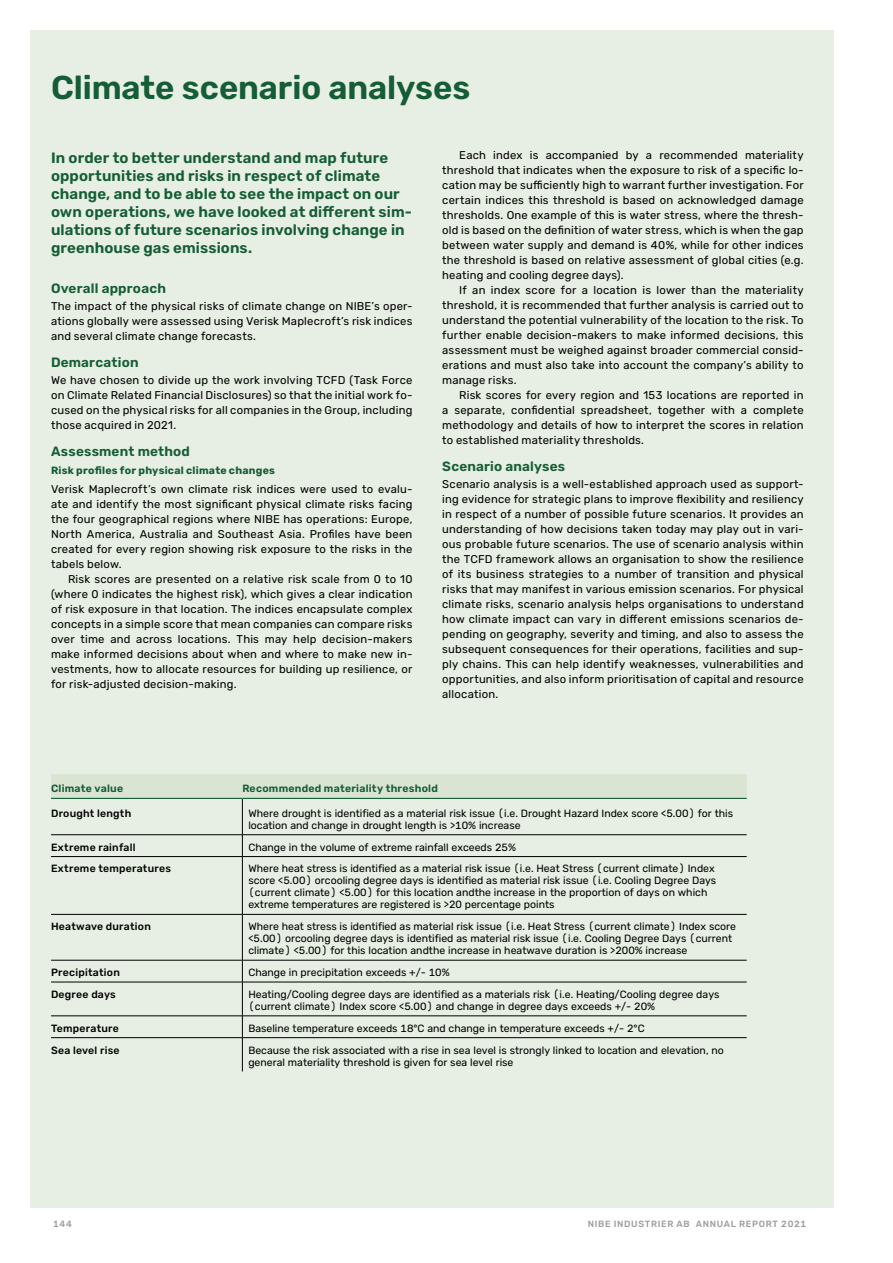
<style>
.page{position:relative;width:893px;height:1263px;background:#fff}
.page>*{position:absolute;margin:0;border:0;box-sizing:border-box;transform-origin:0 0}
.t1{font:600 33px "Rubik";letter-spacing:-.005em;color:#145d36}
.t2{font:600 15px/18px "Rubik";letter-spacing:.005em;color:#145d36}
.t3{font:600 13.5px "Rubik";letter-spacing:.015em;color:#145d36}
.t4{font:11.25px/15px "Rubik";letter-spacing:.02em;color:#000;text-align:justify}
.t5{font:10.5px/12px "Rubik";color:#000}
.t6{font:500 10.5px "Rubik";letter-spacing:.02em;color:#000}
.t7{font:600 10.5px "Rubik";letter-spacing:.02em;color:#145d36}
.t8{font:700 10.5px "Rubik";letter-spacing:.02em;color:#145d36}
.t9{font:500 9px "Rubik";letter-spacing:.075em;color:#9c9c9d}
</style>
<div class="page">
<div style="left:30px;top:30px;width:803px;height:1178px;background:#e7eee3"></div>
<div style="left:51px;top:774px;width:696px;height:24px;background:#d9e4d3"></div>
<hr style="left:242px;top:799px;width:1px;height:35px;background:#000">
<hr style="left:51px;top:834px;width:191px;height:1px;background:#000">
<hr style="left:242px;top:834px;width:505px;height:1px;background:#000">
<svg style="left:242px;top:835px;width:1px;height:21px"></svg>
<hr style="left:51px;top:856px;width:191px;height:1px;background:#000">
<hr style="left:242px;top:856px;width:505px;height:1px;background:#000">
<hr style="left:242px;top:857px;width:1px;height:57px;background:#000">
<hr style="left:51px;top:914px;width:191px;height:1px;background:#000">
<hr style="left:242px;top:914px;width:505px;height:1px;background:#000">
<hr style="left:242px;top:914px;width:1px;height:46px;background:#000">
<hr style="left:51px;top:960px;width:191px;height:1px;background:#000">
<hr style="left:242px;top:960px;width:505px;height:1px;background:#000">
<svg style="left:242px;top:960px;width:1px;height:22px"></svg>
<hr style="left:51px;top:982px;width:191px;height:1px;background:#000">
<hr style="left:242px;top:982px;width:505px;height:1px;background:#000">
<hr style="left:242px;top:982px;width:1px;height:34px;background:#000">
<hr style="left:51px;top:1015px;width:191px;height:1px;background:#000">
<hr style="left:242px;top:1015px;width:505px;height:1px;background:#000">
<svg style="left:242px;top:1016px;width:1px;height:21px"></svg>
<hr style="left:51px;top:1037px;width:191px;height:1px;background:#000">
<hr style="left:242px;top:1037px;width:505px;height:1px;background:#000">
<hr style="left:242px;top:1038px;width:1px;height:33px;background:#000">
<hr style="left:51px;top:798px;width:191px;height:1px;background:#145d36">
<hr style="left:242px;top:798px;width:505px;height:1px;background:#145d36">
<h1 class="t1" style="left:51px;top:69px;width:421px">Climate scenario analyses</h1>
<p class="t2" style="left:51px;top:149px;width:363px">In order to better understand and map future opportunities and risks in respect of climate change, and to be able to see the impact on our own operations, we have looked at different sim&shy;ulations of future scenarios involving change in greenhouse gas emissions.</p>
<p class="t3" style="left:51px;top:281px;width:116px">Overall approach</p>
<p class="t4" style="left:51px;top:299px;width:363px">The impact of the physical risks of climate change on NIBE’s oper&shy;ations globally were assessed using Verisk Maplecroft’s risk indices and several climate change forecasts.</p>
<p class="t3" style="left:51px;top:355px;width:89px">Demarcation</p>
<p class="t4" style="left:51px;top:373px;width:363px">We have chosen to divide up the work involving TCFD (Task Force on Climate Related Financial Disclosures) so that the initial work fo&shy;cused on the physical risks for all companies in the Group, including those acquired in 2021.</p>
<p class="t3" style="left:51px;top:443px;width:140px">Assessment method</p>
<p class="t8" style="left:51px;top:464px;width:225px">Risk profiles for physical climate changes</p>
<p class="t4" style="left:51px;top:482px;width:363px">Verisk Maplecroft’s own climate risk indices were used to evalu&shy;ate and identify the most significant physical climate risks facing the four geographical regions where NIBE has operations: Europe, North America, Australia and Southeast Asia. Profiles have been created for every region showing risk exposure to the risks in the tabels below.</p>
<p class="t4" style="left:51px;top:572px;width:363px;text-indent:17px">Risk scores are presented on a relative risk scale from 0 to 10 (where 0 indicates the highest risk), which gives a clear indication of risk exposure in that location. The indices encapsulate complex concepts in a simple score that mean companies can compare risks over time and across locations. This may help decision-makers make informed decisions about when and where to make new in&shy;vestments, how to allocate resources for building up resilience, or for risk-adjusted decision-making.</p>
<p class="t4" style="left:442px;top:148px;width:363px;text-indent:17px">Each index is accompanied by a recommended materiality threshold that indicates when the exposure to risk of a specific lo&shy;cation may be sufficiently high to warrant further investigation. For certain indices this threshold is based on acknowledged damage thresholds. One example of this is water stress, where the thresh&shy;old is based on the definition of water stress, which is when the gap between water supply and demand is 40%, while for other indices the threshold is based on relative assessment of global cities (e.g. heating and cooling degree days).</p>
<p class="t4" style="left:442px;top:283px;width:363px;text-indent:17px">If an index score for a location is lower than the materiality threshold, it is recommended that further analysis is carried out to understand the potential vulnerability of the location to the risk. To further enable decision-makers to make informed decisions, this assessment must be weighed against broader commercial consid&shy;erations and must also take into account the company’s ability to manage risks.</p>
<p class="t4" style="left:442px;top:388px;width:363px;text-indent:17px">Risk scores for every region and 153 locations are reported in a separate, confidential spreadsheet, together with a complete methodology and details of how to interpret the scores in relation to established materiality thresholds.</p>
<p class="t3" style="left:442px;top:459px;width:124px">Scenario analyses</p>
<p class="t4" style="left:442px;top:477px;width:363px">Scenario analysis is a well-established approach used as support&shy;ing evidence for strategic plans to improve flexibility and resiliency in respect of a number of possible future scenarios. It provides an understanding of how decisions taken today may play out in vari&shy;ous probable future scenarios. The use of scenario analysis within the TCFD framework allows an organisation to show the resilience of its business strategies to a number of transition and physical risks that may manifest in various emission scenarios. For physical climate risks, scenario analysis helps organisations to understand how climate impact can vary in different emissions scenarios de&shy;pending on geography, severity and timing, and also to assess the subsequent consequences for their operations, facilities and sup&shy;ply chains. This can help identify weaknesses, vulnerabilities and opportunities, and also inform prioritisation of capital and resource allocation.</p>
<p class="t7" style="left:51px;top:783px;width:74px">Climate value</p>
<p class="t7" style="left:242px;top:783px;width:197px">Recommended materiality threshold</p>
<p class="t6" style="left:51px;top:807px;width:82px">Drought length</p>
<p class="t5" style="left:248px;top:807px;width:486px">Where drought is identified as a material risk issue (i.e. Drought Hazard Index score &lt;5.00) for this location and change in drought length is &gt;10% increase</p>
<p class="t6" style="left:51px;top:841px;width:86px">Extreme rainfall</p>
<p class="t5" style="left:248px;top:841px;width:269px">Change in the volume of extreme rainfall exceeds 25%</p>
<p class="t6" style="left:51px;top:863px;width:121px">Extreme temperatures</p>
<p class="t5" style="left:248px;top:863px;width:469px">Where heat stress is identified as a material risk issue (i.e. Heat Stress (current climate) Index score &lt;5.00) orcooling degree days is identified as material risk issue (i.e. Cooling Degree Days (current climate) &lt;5.00) for this location andthe increase in the proportion of days on which extreme temperatures are registered is &gt;20 percentage points</p>
<p class="t6" style="left:51px;top:921px;width:101px">Heatwave duration</p>
<p class="t5" style="left:248px;top:921px;width:489px">Where heat stress is identified as material risk issue (i.e. Heat Stress (current climate) Index score &lt;5.00) orcooling degree days is identified as material risk issue (i.e. Cooling Degree Days (current climate) &lt;5.00) for this location andthe increase in heatwave duration is &gt;200% increase</p>
<p class="t6" style="left:51px;top:966px;width:70px">Precipitation</p>
<p class="t5" style="left:248px;top:967px;width:203px">Change in precipitation exceeds +/- 10%</p>
<p class="t6" style="left:51px;top:988px;width:66px">Degree days</p>
<p class="t5" style="left:248px;top:988px;width:473px">Heating/Cooling degree days are identified as a materials risk (i.e. Heating/Cooling degree days (current climate) Index score &lt;5.00) and change in degree days exceeds +/- 20%</p>
<p class="t6" style="left:51px;top:1022px;width:69px">Temperature</p>
<p class="t5" style="left:248px;top:1022px;width:398px">Baseline temperature exceeds 18°C and change in temperature exceeds +/- 2°C</p>
<p class="t6" style="left:51px;top:1044px;width:70px">Sea level rise</p>
<p class="t5" style="left:248px;top:1044px;width:477px">Because the risk associated with a rise in sea level is strongly linked to location and elevation, no general materiality threshold is given for sea level rise</p>
<p class="t9" style="left:53px;top:1219px;width:20px">144</p>
<p class="t9" style="left:588px;top:1219px;width:220px">NIBE INDUSTRIER AB ANNUAL REPORT 2021</p>
</div>
